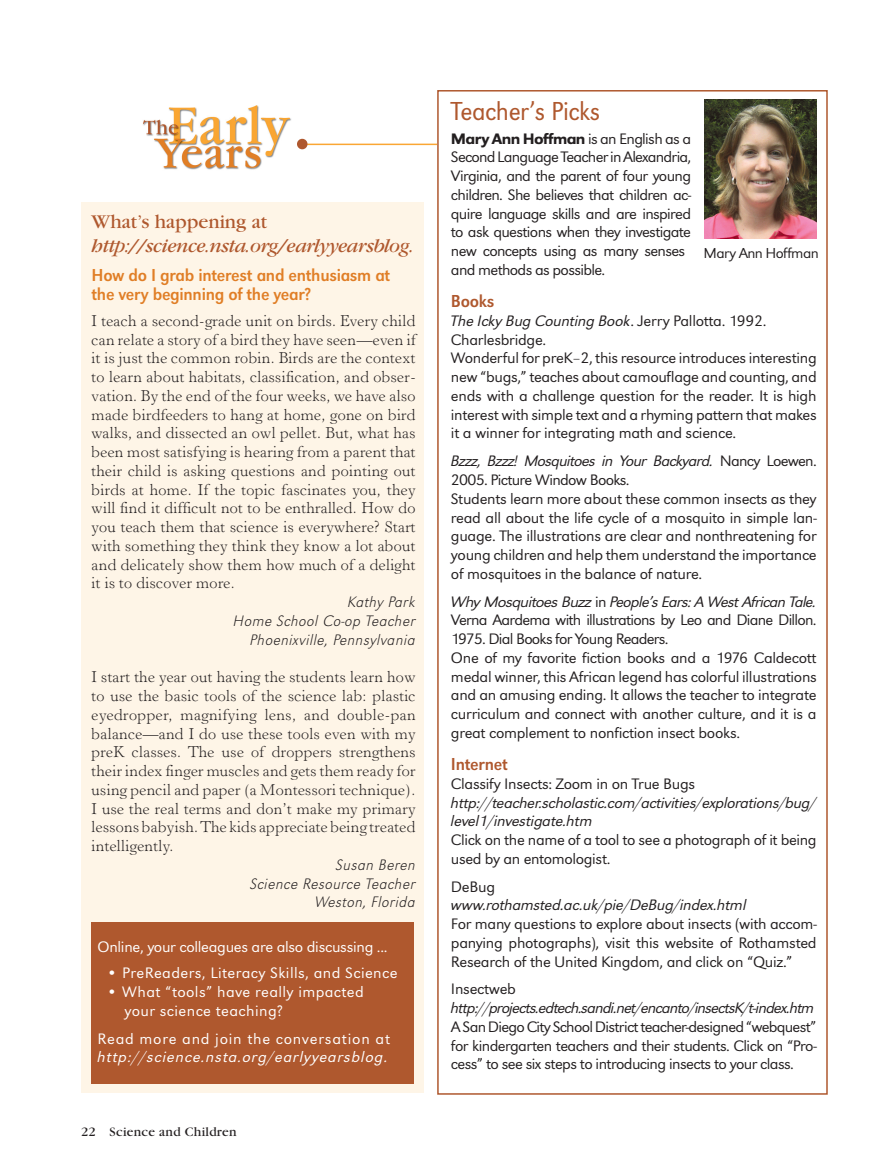
<style>
.page{position:relative;width:891px;height:1175px;background:#fff}
.page>*{position:absolute;margin:0;border:0;box-sizing:border-box;transform-origin:0 0}
.t1{font:27px "URW Grotesk T Ligh Narr";letter-spacing:-.02em;color:#af582e}
.t2{font:italic 20.25px "Garamond";letter-spacing:-.02em;color:#af582e}
.t3{font:20.25px "Garamond";letter-spacing:-.005em;color:#af582e}
.t4{font:18px/18.8px "URW Grotesk T Regu Narr";letter-spacing:-.02em;color:#e07e26}
.t5{font:18px "URW Grotesk T Regu Narr";letter-spacing:-.02em;color:#af582e}
.t6{font:15.75px/18.8px "URW Grotesk T Ligh Wide";letter-spacing:-.02em;color:#231f20}
.t7{font:300 15.75px/18.8px "Horley Old Style";letter-spacing:.02em;color:#231f20;text-align:justify}
.t8{font:15.75px/18.8px "URW Grotesk T Ligh Wide";letter-spacing:-.045em;color:#231f20}
.t9{font:15.75px/18.8px "URW Grotesk T Ligh Wide Obli";letter-spacing:-.03em;color:#231f20}
.t10{font:15.75px/18.8px "URW Grotesk T Extr Ligh Obli";letter-spacing:.025em;color:#231f20;text-align:right}
.t11{font:15.75px/18.8px "URW Grotesk T Ligh Wide";letter-spacing:.025em;color:#fff}
.t12{font:15.75px "URW Grotesk T Ligh Wide Obli";letter-spacing:-.055em;color:#231f20}
.t13{font:15.75px "URW Grotesk T Ligh Wide Obli";letter-spacing:-.05em;color:#231f20}
.t14{font:15.75px "URW Grotesk T Ligh Wide";letter-spacing:-.02em;color:#fff}
.t15{font:15.75px "URW Grotesk T Ligh Wide Obli";letter-spacing:.05em;color:#fff}
.t16{font:15.75px "URW Grotesk T Ligh Wide";letter-spacing:.05em;color:#fff}
.t17{font:500 expanded 15.75px "URW Grotesk T";letter-spacing:-.045em;color:#231f20}
.t18{font:15px "URW Grotesk T Ligh Wide";letter-spacing:-.045em;color:#231f20}
.t19{font:13.5px "Garamond";letter-spacing:.02em;color:#231f20}
.s1{font-weight:600}
.s2{font-family:"URW Grotesk T Ligh Wide";font-weight:400;font-stretch:normal}
.s3{font-family:"URW Grotesk T Ligh Wide"}
.s4{font-family:"URW Grotesk T Ligh Extr Wide Obli"}
</style>
<div class="page">
<hr style="left:300px;top:144px;width:525px;height:1px;background:#faa634">
<div style="left:438px;top:91px;width:389px;height:1003px;background:#fff"></div>
<div style="left:437px;top:90px;width:391px;height:1004px;border:2px solid #af582e"></div>
<img style="left:705px;top:99px;width:111px;height:139px">
<div style="left:81px;top:202px;width:343px;height:890px;background:#fef5e7"></div>
<img style="left:143px;top:105px;width:148px;height:65px">
<div style="left:298px;top:140px;width:8px;height:8px;background:#af582e;border-radius:50%"></div>
<div style="left:297px;top:139px;width:10px;height:10px;border:3px solid #af582e;border-radius:50%"></div>
<div style="left:91px;top:922px;width:323px;height:161px;background:#af582e"></div>
<p class="t3" style="left:92px;top:211px;width:177px">What’s happening at</p>
<p class="t2" style="left:92px;top:235px;width:324px">http://science.nsta.org/earlyyearsblog.</p>
<p class="t4" style="left:92px;top:265px;width:300px">How do I grab interest and enthusiasm at the very beginning of the year?</p>
<p class="t7" style="left:92px;top:312px;width:326px">I teach a second-grade unit on birds. Every child can relate a story of a bird they have seen<span class="s1">—</span>even if it is just the common robin. Birds are the context to learn about habitats, classification, and obser&shy;vation. By the end of the four weeks, we have also made birdfeeders to hang at home, gone on bird walks, and dissected an owl pellet. But, what has been most satisfying is hearing from a parent that their child is asking questions and pointing out birds at home. If the topic fascinates you, they will find it difficult not to be enthralled. How do you teach them that science is everywhere? Start with something they think they know a lot about and delicately show them how much of a delight it is to discover more.</p>
<p class="t10" style="left:234px;top:592px;width:184px">Kathy Park<br>Home School Co-op Teacher<br>Phoenixville, Pennsylvania</p>
<p class="t7" style="left:92px;top:668px;width:326px">I start the year out having the students learn how to use the basic tools of the science lab: plastic eyedropper, magnifying lens, and double-pan balance<span class="s1">—</span>and I do use these tools even with my preK classes. The use of droppers strengthens their index finger muscles and gets them ready for using pencil and paper (a Montessori technique).<br>I use the real terms and don’t make my primary lessons babyish. The kids appreciate being treated intelligently.</p>
<p class="t10" style="left:250px;top:855px;width:167px">Susan Beren<br>Science Resource Teacher<br>Weston, Florida</p>
<p class="t14" style="left:98px;top:937px;width:292px">Online, your colleagues are also discussing ...</p>
<p class="t11" style="left:107px;top:963px;width:293px">• PreReaders, Literacy Skills, and Science</p>
<p class="t11" style="left:124px;top:982px;width:241px;text-indent:-18px">• What “tools” have really impacted your science teaching?</p>
<p class="t16" style="left:97px;top:1029px;width:294px">Read more and join the conversation at</p>
<p class="t15" style="left:98px;top:1048px;width:292px">http://science.nsta.org/earlyyearsblog.</p>
<p class="t19" style="left:81px;top:1124px;width:157px">22 Science and Children</p>
<h1 class="t1" style="left:451px;top:96px;width:151px">Teacher’s Picks</h1>
<p class="t17" style="left:451px;top:129px;width:242px">Mary Ann Hoffman <span class="s2">is an English as a</span></p>
<p class="t8" style="left:451px;top:148px;width:242px">Second Language Teacher in Alexandria, Virginia, and the parent of four young children. She believes that children ac&shy;quire language skills and are inspired to ask questions when they investigate new concepts using as many senses and methods as possible.</p>
<p class="t5" style="left:451px;top:291px;width:45px">Books</p>
<p class="t9" style="left:451px;top:311px;width:317px">The Icky Bug Counting Book<span class="s3">. Jerry Pallotta. 1992.</span></p>
<p class="t6" style="left:451px;top:330px;width:367px">Charlesbridge.<br>Wonderful for preK–2, this resource introduces interesting new “bugs,” teaches about camouflage and counting, and ends with a challenge question for the reader. It is high interest with simple text and a rhyming pattern that makes it a winner for integrating math and science.</p>
<p class="t9" style="left:451px;top:451px;width:367px">Bzzz, Bzzz! Mosquitoes in Your Backyard. <span class="s3">Nancy Loewen.</span></p>
<p class="t6" style="left:451px;top:470px;width:368px">2005. Picture Window Books.<br>Students learn more about these common insects as they read all about the life cycle of a mosquito in simple lan&shy;guage. The illustrations are clear and nonthreatening for young children and help them understand the importance of mosquitoes in the balance of nature.</p>
<p class="t13" style="left:451px;top:592px;width:367px"><span class="s4">Why Mosquitoes Buzz</span> <span class="s3">in</span> People’s Ears: A West African Tale.</p>
<p class="t6" style="left:451px;top:610px;width:368px">Verna Aardema with illustrations by Leo and Diane Dillon.<br>1975. Dial Books for Young Readers.<br>One of my favorite fiction books and a 1976 Caldecott medal winner, this African legend has colorful illustrations and an amusing ending. It allows the teacher to integrate curriculum and connect with another culture, and it is a great complement to nonfiction insect books.</p>
<p class="t5" style="left:451px;top:754px;width:58px">Internet</p>
<p class="t6" style="left:451px;top:774px;width:246px">Classify Insects: Zoom in on True Bugs</p>
<p class="t9" style="left:451px;top:793px;width:367px">http://teacher.scholastic.com/activities/explorations/bug/ level1/investigate.htm</p>
<p class="t6" style="left:451px;top:830px;width:367px">Click on the name of a tool to see a photograph of it being used by an entomologist.</p>
<p class="t6" style="left:451px;top:877px;width:46px">DeBug</p>
<p class="t9" style="left:451px;top:895px;width:297px">www.rothamsted.ac.uk/pie/DeBug/index.html</p>
<p class="t6" style="left:451px;top:914px;width:368px;text-align:justify">For many questions to explore about insects (with accom&shy;panying photographs), visit this website of Rothamsted Research of the United Kingdom, and click on “Quiz.”</p>
<p class="t6" style="left:451px;top:979px;width:66px">Insectweb</p>
<p class="t12" style="left:451px;top:999px;width:365px">http://projects.edtech.sandi.net/encanto/insectsK/t-index.htm</p>
<p class="t6" style="left:451px;top:1017px;width:368px;text-align:justify">A San Diego City School District teacher-designed “webquest” for kindergarten teachers and their students. Click on “Pro&shy;cess” to see six steps to introducing insects to your class.</p>
<p class="t18" style="left:704px;top:244px;width:117px">Mary Ann Hoffman</p>
</div>
